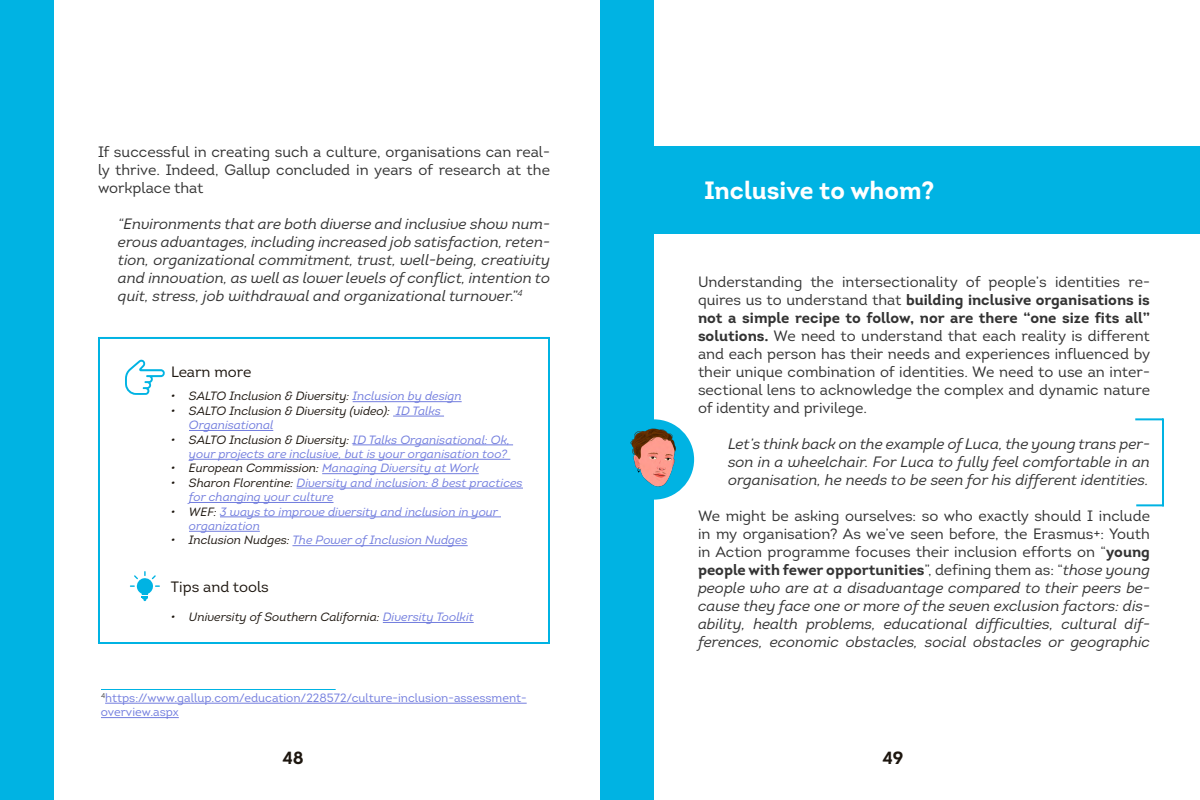
<style>
.page{position:relative;width:1200px;height:800px;background:#fff}
.page>*{position:absolute;margin:0;border:0;box-sizing:border-box;transform-origin:0 0}
.t1{font:700 25px "Intro";color:#fff}
.t2{font:700 17.6px "Intro";color:#1d160f}
.t3{font:italic 15px/18px "Intro";color:#333;text-align:justify}
.t4{font:15px/18px "Intro";color:#333;text-align:justify}
.t5{font:15px "Intro";color:#1d160f}
.t6{font:italic 12px/14.4px "Intro";color:#727dde}
.t7{font:italic 12px/14.4px "Intro";color:#1d160f}
.t8{font:12px/14.4px "Intro";color:#727dde}
.s1{font-weight:700;font-size:20px;color:#fff}
.s2{color:#727dde}
.s3{color:#1d160f}
.s4{font-weight:700}
.s5{font-style:normal}
.s6{font-weight:700;font-style:normal}
</style>
<div class="page">
<div style="left:0;top:0;width:54px;height:800px;background:#00b3e3"></div>
<hr style="left:353px;top:401px;width:109px;height:1px;background:#727dde">
<hr style="left:393px;top:416px;width:51px;height:1px;background:#727dde">
<hr style="left:189px;top:430px;width:84px;height:1px;background:#727dde">
<hr style="left:353px;top:445px;width:160px;height:1px;background:#727dde">
<hr style="left:189px;top:459px;width:321px;height:1px;background:#727dde">
<hr style="left:322px;top:473px;width:157px;height:1px;background:#727dde">
<hr style="left:297px;top:488px;width:226px;height:1px;background:#727dde">
<hr style="left:189px;top:502px;width:145px;height:1px;background:#727dde">
<hr style="left:220px;top:517px;width:281px;height:1px;background:#727dde">
<hr style="left:189px;top:531px;width:71px;height:1px;background:#727dde">
<hr style="left:292px;top:545px;width:176px;height:1px;background:#727dde">
<hr style="left:383px;top:622px;width:91px;height:1px;background:#727dde">
<hr style="left:101px;top:689px;width:235px;height:1px;background:#00b3e3">
<hr style="left:105px;top:703px;width:422px;height:1px;background:#727dde">
<hr style="left:101px;top:717px;width:78px;height:1px;background:#727dde">
<div style="left:98px;top:337px;width:452px;height:307px;border:2px solid #00b3e3"></div>
<div style="left:600px;top:0;width:54px;height:800px;background:#00b3e3"></div>
<svg style="left:130px;top:571px;width:30px;height:30px"></svg>
<div style="left:600px;top:146px;width:600px;height:88px;background:#00b3e3"></div>
<hr style="left:1162px;top:418px;width:2px;height:88px;background:#00b3e3">
<hr style="left:1135px;top:418px;width:28px;height:2px;background:#00b3e3">
<hr style="left:1136px;top:504px;width:28px;height:2px;background:#00b3e3">
<div style="left:614px;top:419px;width:80px;height:81px;background:#00b3e3;border-radius:50%"></div>
<img style="left:630px;top:419px;width:59px;height:81px">
<svg style="left:125px;top:359px;width:40px;height:36px"></svg>
<p class="t4" style="left:98px;top:143px;width:453px">If successful in creating such a culture, organisations can real&shy;ly thrive. Indeed, Gallup concluded in years of research at the workplace that</p>
<p class="t3" style="left:118px;top:215px;width:434px">“Environments that are both diverse and inclusive show num&shy;erous advantages, including increased job satisfaction, reten&shy;tion, organizational commitment, trust, well-being, creativity and innovation, as well as lower levels of conflict, intention to quit, stress, job withdrawal and organizational turnover.”<sup>4</sup></p>
<p class="t5" style="left:171px;top:363px;width:88px">Learn more<span class="s1">:</span></p>
<p class="t7" style="left:171px;top:389px;width:292px">• SALTO Inclusion &amp; Diversity: <span class="s2">Inclusion by design</span></p>
<p class="t7" style="left:189px;top:404px;width:253px;text-indent:-18px">• SALTO Inclusion &amp; Diversity (video): <span class="s2">ID Talks<br>Organisational</span></p>
<p class="t6" style="left:171px;top:432px;width:340px;text-align:right"><span class="s3">• SALTO Inclusion &amp; Diversity:</span> ID Talks Organisational: Ok, your projects are inclusive, but is your organisation too?</p>
<p class="t6" style="left:171px;top:461px;width:309px"><span class="s3">• European Commission:</span> Managing Diversity at Work</p>
<p class="t6" style="left:189px;top:476px;width:335px;text-indent:-18px"><span class="s3">• Sharon Florentine:</span> Diversity and inclusion: 8 best practices for changing your culture</p>
<p class="t6" style="left:189px;top:504px;width:311px;text-indent:-18px"><span class="s3">• WEF:</span> 3 ways to improve diversity and inclusion in your organization</p>
<p class="t6" style="left:171px;top:533px;width:298px"><span class="s3">• Inclusion Nudges:</span> The Power of Inclusion Nudges</p>
<p class="t5" style="left:171px;top:578px;width:99px">Tips and tools</p>
<p class="t7" style="left:171px;top:610px;width:304px">• University of Southern California: <span class="s2">Diversity Toolkit</span></p>
<p class="t8" style="left:101px;top:691px;width:427px"><sup>4</sup>https://www.gallup.com/education/228572/culture-inclusion-assessment&shy;overview.aspx</p>
<h1 class="t1" style="left:704px;top:175px;width:232px">Inclusive to whom?</h1>
<p class="t4" style="left:698px;top:273px;width:454px">Understanding the intersectionality of people’s identities re&shy;quires us to understand that <span class="s4">building inclusive organisations is not a simple recipe to follow, nor are there “one size fits all” solutions.</span> We need to understand that each reality is different and each person has their needs and experiences influenced by their unique combination of identities. We need to use an inter&shy;sectional lens to acknowledge the complex and dynamic nature of identity and privilege.</p>
<p class="t3" style="left:728px;top:435px;width:424px">Let’s think back on the example of Luca, the young trans per&shy;son in a wheelchair. For Luca to fully feel comfortable in an organisation, he needs to be seen for his different identities.</p>
<p class="t3" style="left:698px;top:507px;width:454px"><span class="s5">We might be asking ourselves: so who exactly should I include in my organisation? As we’ve seen before, the Erasmus+: Youth in Action programme focuses their inclusion efforts on “</span><span class="s6">young people with fewer opportunities</span><span class="s5">”, defining them as: “</span>those young people who are at a disadvantage compared to their peers be&shy;cause they face one or more of the seven exclusion factors: dis&shy;ability, health problems, educational difficulties, cultural dif&shy;ferences, economic obstacles, social obstacles or geographic</p>
<p class="t2" style="left:282px;top:746px;width:23px">48</p>
<p class="t2" style="left:882px;top:746px;width:23px">49</p>
</div>
